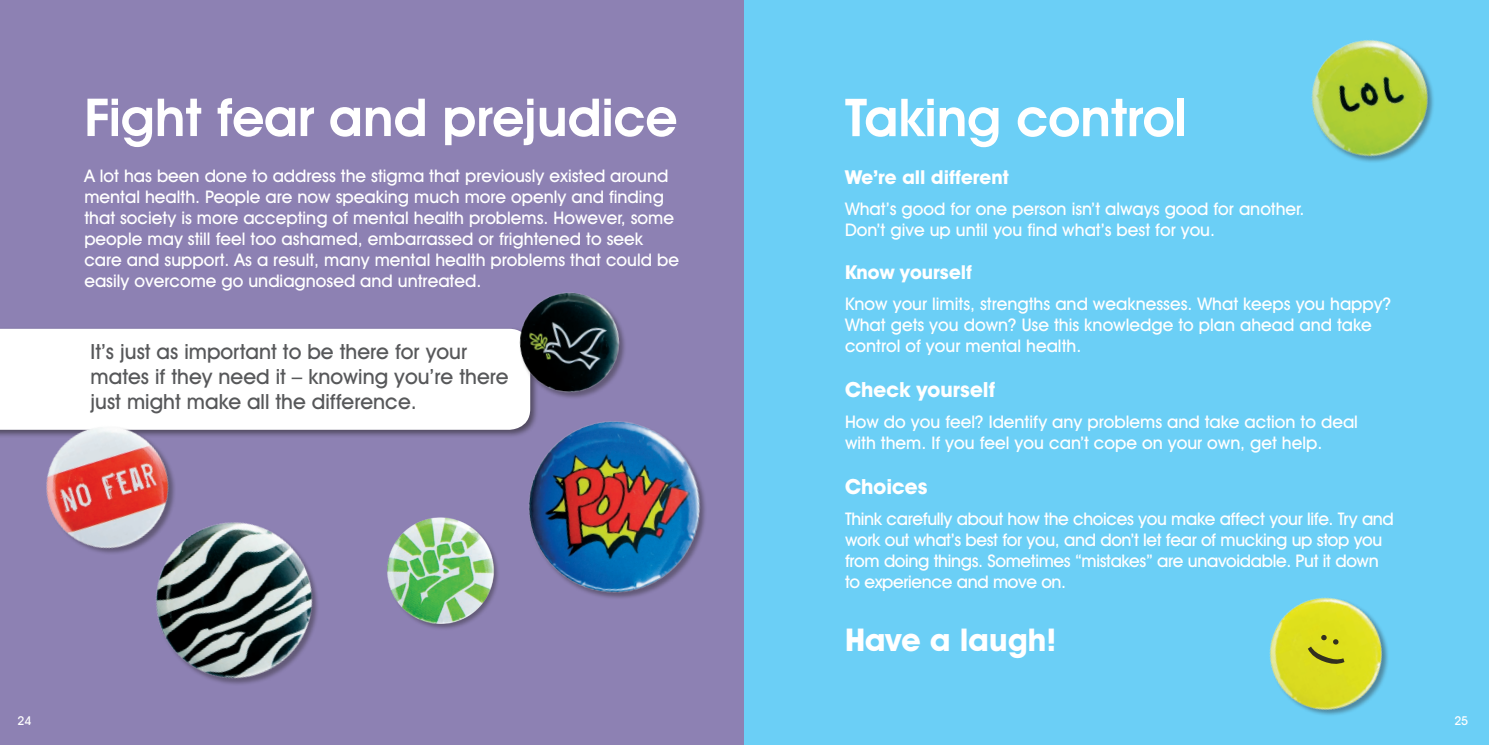
<style>
.page{position:relative;width:1489px;height:745px;background:#fff}
.page>*{position:absolute;margin:0;border:0;box-sizing:border-box;transform-origin:0 0}
.Heading{font:600 52.5px "Avant Garde IT Cby BT";color:#fff}
.Body_text_black{font:700 31.5px "Avant Garde IT Cby BT";color:#fff}
.Body_text_black-2{font:500 21px/25.2px "Avant Garde IT Cby BT";color:#57585a}
.Body_text_black-3{font:700 21px "Avant Garde IT Cby BT";color:#fff}
.Body_text_black-4{font:700 19.25px "Avant Garde IT Cby BT";color:#fff}
.Body_text_black-5{font:500 17.5px/21px "Avant Garde IT Cby BT";color:#fff}
.Body_text_black-6{font:500 17.5px/21px "Avant Garde IT Cby BT";letter-spacing:-.02em;color:#fff}
.t1{font:500 12.25px "Avant Garde IT Cby BT";color:#fff}
</style>
<div class="page">
<div style="left:0;top:0;width:744px;height:744px;background:#8d81b3"></div>
<div style="left:744px;top:0;width:744px;height:744px;background:#6bcff6"></div>
<div style="left:0;top:326px;width:539px;height:112px;background:#231f20;opacity:.55"></div>
<div style="left:0;top:328px;width:530px;height:101px;background:#fff"></div>
<div style="left:46px;top:425px;width:130px;height:130px;background:#231f20;opacity:.4"></div>
<img style="left:22px;top:415px;width:159px;height:136px">
<img style="left:1311px;top:40px;width:123px;height:122px">
<img style="left:1269px;top:597px;width:119px;height:118px">
<img style="left:134px;top:508px;width:184px;height:176px">
<img style="left:511px;top:411px;width:194px;height:187px">
<img style="left:387px;top:517px;width:111px;height:112px">
<img style="left:511px;top:292px;width:114px;height:113px">
<svg style="left:1307px;top:634px;width:37px;height:30px"></svg>
<p class="Heading" style="left:84px;top:86px;width:594px">Fight fear and prejudice</p>
<p class="Body_text_black-5" style="left:84px;top:165px;width:596px">A lot has been done to address the stigma that previously existed around mental health. People are now speaking much more openly and finding that society is more accepting of mental health problems. However, some people may still feel too ashamed, embarrassed or frightened to seek care and support. As a result, many mental health problems that could be easily overcome go undiagnosed and untreated.</p>
<p class="Body_text_black-2" style="left:91px;top:338px;width:419px">It’s just as important to be there for your mates if they need it – knowing you’re there just might make all the difference.</p>
<p class="Heading" style="left:845px;top:86px;width:343px">Taking control</p>
<p class="Body_text_black-4" style="left:845px;top:165px;width:165px">We’re all different</p>
<p class="Body_text_black-5" style="left:845px;top:198px;width:461px">What’s good for one person isn’t always good for another.<br>Don’t give up until you find what’s best for you.</p>
<p class="Body_text_black-4" style="left:845px;top:260px;width:129px">Know yourself</p>
<p class="Body_text_black-5" style="left:845px;top:293px;width:548px">Know your limits, strengths and weaknesses. What keeps you happy?<br>What gets you down? Use this knowledge to plan ahead and take control of your mental health.</p>
<p class="Body_text_black-3" style="left:845px;top:377px;width:152px">Check yourself</p>
<p class="Body_text_black-5" style="left:845px;top:411px;width:514px">How do you feel? Identify any problems and take action to deal with them. If you feel you can’t cope on your own, get help.</p>
<p class="Body_text_black-3" style="left:845px;top:473px;width:84px">Choices</p>
<p class="Body_text_black-6" style="left:845px;top:508px;width:550px">Think carefully about how the choices you make affect your life. Try and work out what’s best for you, and don’t let fear of mucking up stop you from doing things. Sometimes “mistakes” are unavoidable. Put it down to experience and move on.</p>
<p class="Body_text_black" style="left:845px;top:620px;width:213px">Have a laugh!</p>
<p class="t1" style="left:18px;top:712px;width:15px">24</p>
<p class="t1" style="left:1454px;top:713px;width:15px">25</p>
</div>
